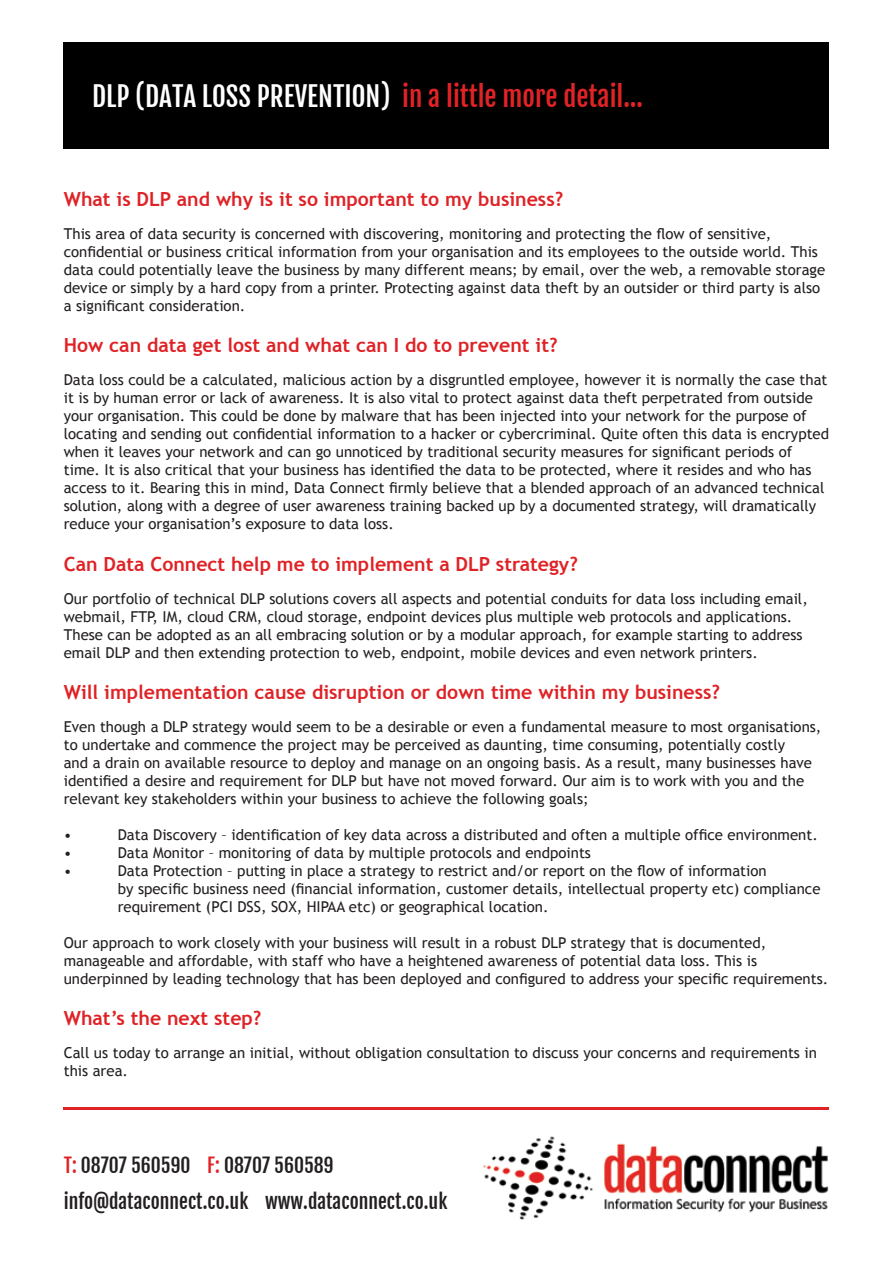
<style>
.page{position:relative;width:893px;height:1263px;background:#fff}
.page>*{position:absolute;margin:0;border:0;box-sizing:border-box;transform-origin:0 0}
.t1{font:27px "Fjalla One";color:#fff}
.t2{font:700 19.5px "Trebuchet MS";color:#df2226}
.t3{font:19.5px/36px "Fjalla One";color:#231f20}
.t4{font:15px/18px "Trebuchet MS";color:#231f20}
.s1{color:#df2326}
</style>
<div class="page">
<div style="left:64px;top:43px;width:765px;height:106px;background:#000"></div>
<hr style="left:64px;top:1108px;width:765px;height:2px;background:#df2326">
<img style="left:483px;top:1136px;width:346px;height:84px">
<h1 class="t1" style="left:92px;top:80px;width:552px">DLP (Data Loss Prevention) <span class="s1">in a little more detail…</span></h1>
<h2 class="t2" style="left:64px;top:187px;width:501px">What is DLP and why is it so important to my business?</h2>
<p class="t4" style="left:64px;top:225px;width:763px">This area of data security is concerned with discovering, monitoring and protecting the flow of sensitive, confidential or business critical information from your organisation and its employees to the outside world. This data could potentially leave the business by many different means; by email, over the web, a removable storage device or simply by a hard copy from a printer. Protecting against data theft by an outsider or third party is also a significant consideration.</p>
<h2 class="t2" style="left:64px;top:333px;width:495px">How can data get lost and what can I do to prevent it?</h2>
<p class="t4" style="left:64px;top:371px;width:767px">Data loss could be a calculated, malicious action by a disgruntled employee, however it is normally the case that it is by human error or lack of awareness. It is also vital to protect against data theft perpetrated from outside your organisation. This could be done by malware that has been injected into your network for the purpose of locating and sending out confidential information to a hacker or cybercriminal. Quite often this data is encrypted when it leaves your network and can go unnoticed by traditional security measures for significant periods of time. It is also critical that your business has identified the data to be protected, where it resides and who has access to it. Bearing this in mind, Data Connect firmly believe that a blended approach of an advanced technical solution, along with a degree of user awareness training backed up by a documented strategy, will dramatically reduce your organisation’s exposure to data loss.</p>
<h2 class="t2" style="left:64px;top:551px;width:516px">Can Data Connect help me to implement a DLP strategy?</h2>
<p class="t4" style="left:64px;top:589px;width:746px">Our portfolio of technical DLP solutions covers all aspects and potential conduits for data loss including email, webmail, FTP, IM, cloud CRM, cloud storage, endpoint devices plus multiple web protocols and applications.<br>These can be adopted as an all embracing solution or by a modular approach, for example starting to address email DLP and then extending protection to web, endpoint, mobile devices and even network printers.</p>
<h2 class="t2" style="left:64px;top:680px;width:658px">Will implementation cause disruption or down time within my business?</h2>
<p class="t4" style="left:64px;top:718px;width:759px">Even though a DLP strategy would seem to be a desirable or even a fundamental measure to most organisations, to undertake and commence the project may be perceived as daunting, time consuming, potentially costly<br>and a drain on available resource to deploy and manage on an ongoing basis. As a result, many businesses have identified a desire and requirement for DLP but have not moved forward. Our aim is to work with you and the relevant key stakeholders within your business to achieve the following goals;</p>
<p class="t4" style="left:64px;top:826px;width:9px">•</p>
<p class="t4" style="left:118px;top:826px;width:702px">Data Discovery – identification of key data across a distributed and often a multiple office environment.</p>
<p class="t4" style="left:64px;top:844px;width:9px">•</p>
<p class="t4" style="left:118px;top:844px;width:475px">Data Monitor – monitoring of data by multiple protocols and endpoints</p>
<p class="t4" style="left:64px;top:862px;width:9px">•</p>
<p class="t4" style="left:118px;top:862px;width:704px">Data Protection – putting in place a strategy to restrict and/or report on the flow of information<br>by specific business need (financial information, customer details, intellectual property etc) compliance requirement (PCI DSS, SOX, HIPAA etc) or geographical location.</p>
<p class="t4" style="left:64px;top:934px;width:766px">Our approach to work closely with your business will result in a robust DLP strategy that is documented, manageable and affordable, with staff who have a heightened awareness of potential data loss. This is underpinned by leading technology that has been deployed and configured to address your specific requirements.</p>
<h2 class="t2" style="left:64px;top:1006px;width:199px">What’s the next step?</h2>
<p class="t4" style="left:64px;top:1044px;width:755px">Call us today to arrange an initial, without obligation consultation to discuss your concerns and requirements in this area.</p>
<h2 class="t3" style="left:64px;top:1147px;width:385px"><span class="s1">T:</span> 08707 560590 <span class="s1">F:</span> 08707 560589 info@dataconnect.co.uk www.dataconnect.co.uk</h2>
</div>
